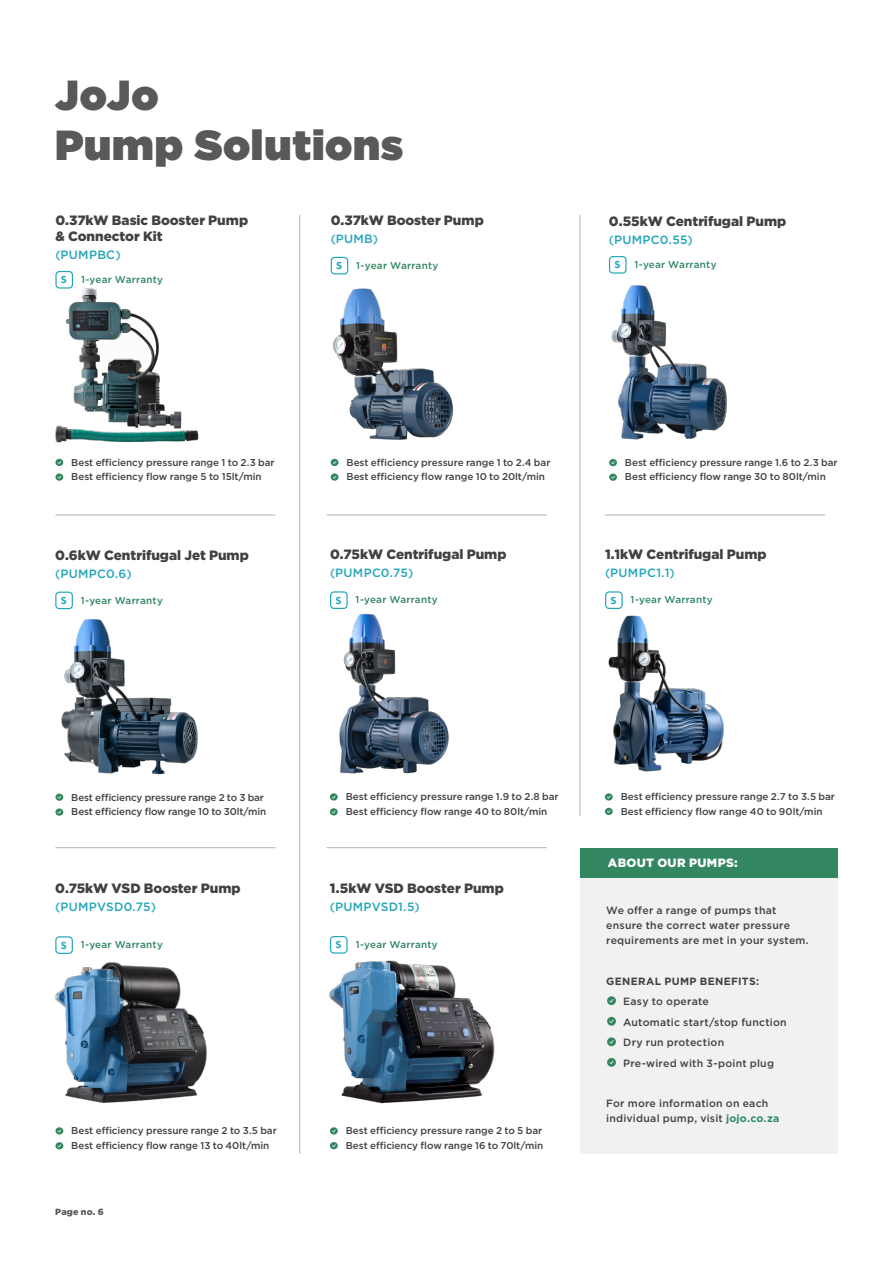
<style>
.page{position:relative;width:893px;height:1263px;background:#fff}
.page>*{position:absolute;margin:0;border:0;box-sizing:border-box;transform-origin:0 0}
.t1{font:900 42px/50.4px "Gotham";letter-spacing:.015em;color:#58595b}
.t2{font:900 13.5px/16.5px "Gotham";color:#414042}
.t3{font:500 12px "Gotham";letter-spacing:.025em;color:#23a5b9}
.t4{font:900 12px "Gotham";letter-spacing:.025em;color:#fff}
.t5{font:700 10.65px "Source Sans Pro";color:#23a5b9}
.t6{font:500 10.5px/15px "Gotham";letter-spacing:.02em;color:#414042}
.t7{font:700 10.5px "Gotham";letter-spacing:.035em;color:#414042}
.t8{font:500 9.9px/14.4px "Gotham";letter-spacing:-.005em;color:#414042}
.t9{font:500 9.9px "Gotham";letter-spacing:.02em;color:#328760}
.t10{font:900 9px "Gotham";letter-spacing:.02em;color:#58595b}
.s1{color:#39aec0}
.s2{font-weight:700;color:#2b8a65}
</style>
<div class="page">
<div style="left:609px;top:256px;width:18px;height:18px;border:1px solid #23a5b9;border-radius:3px"></div>
<img style="left:611px;top:285px;width:116px;height:155px">
<svg style="left:609px;top:459px;width:8px;height:7px"></svg>
<svg style="left:609px;top:474px;width:8px;height:7px"></svg>
<img style="left:333px;top:288px;width:121px;height:152px">
<div style="left:331px;top:257px;width:17px;height:17px;border:1px solid #23a5b9;border-radius:3px"></div>
<svg style="left:331px;top:459px;width:8px;height:7px"></svg>
<svg style="left:331px;top:473px;width:8px;height:8px"></svg>
<hr style="left:55px;top:515px;width:221px;height:1px;background:#b1b4b6">
<div style="left:55px;top:271px;width:18px;height:18px;border:1px solid #23a5b9;border-radius:3px"></div>
<svg style="left:55px;top:473px;width:8px;height:8px"></svg>
<img style="left:55px;top:274px;width:144px;height:192px">
<img style="left:330px;top:607px;width:119px;height:167px">
<div style="left:330px;top:591px;width:18px;height:18px;border:1px solid #23a5b9;border-radius:3px"></div>
<svg style="left:330px;top:793px;width:8px;height:7px"></svg>
<svg style="left:330px;top:808px;width:8px;height:7px"></svg>
<div style="left:605px;top:591px;width:18px;height:18px;border:1px solid #23a5b9;border-radius:3px"></div>
<svg style="left:605px;top:793px;width:8px;height:7px"></svg>
<svg style="left:605px;top:808px;width:8px;height:7px"></svg>
<img style="left:605px;top:602px;width:119px;height:170px">
<img style="left:61px;top:619px;width:137px;height:155px">
<div style="left:55px;top:592px;width:18px;height:17px;border:1px solid #23a5b9;border-radius:3px"></div>
<svg style="left:55px;top:793px;width:8px;height:8px"></svg>
<svg style="left:55px;top:808px;width:8px;height:8px"></svg>
<img style="left:55px;top:952px;width:152px;height:151px">
<div style="left:55px;top:936px;width:18px;height:18px;border:1px solid #23a5b9;border-radius:3px"></div>
<svg style="left:55px;top:1127px;width:8px;height:7px"></svg>
<svg style="left:55px;top:1142px;width:8px;height:7px"></svg>
<img style="left:329px;top:944px;width:166px;height:159px">
<div style="left:331px;top:936px;width:16px;height:17px;background:#fff;border-radius:3px"></div>
<div style="left:330px;top:936px;width:18px;height:18px;border:1px solid #23a5b9;border-radius:3px"></div>
<svg style="left:330px;top:1127px;width:8px;height:7px"></svg>
<svg style="left:330px;top:1142px;width:8px;height:7px"></svg>
<hr style="left:55px;top:847px;width:221px;height:1px;background:#b1b4b6">
<hr style="left:299px;top:215px;width:1px;height:939px;background:#b1b4b6">
<hr style="left:580px;top:215px;width:1px;height:601px;background:#b1b4b6">
<hr style="left:327px;top:515px;width:220px;height:1px;background:#b1b4b6">
<hr style="left:327px;top:847px;width:220px;height:1px;background:#b1b4b6">
<hr style="left:605px;top:515px;width:220px;height:1px;background:#b1b4b6">
<div style="left:580px;top:848px;width:258px;height:306px;background:#f1f1f2"></div>
<svg style="left:607px;top:996px;width:9px;height:9px"></svg>
<svg style="left:607px;top:1017px;width:9px;height:9px"></svg>
<svg style="left:607px;top:1037px;width:9px;height:9px"></svg>
<svg style="left:607px;top:1058px;width:9px;height:9px"></svg>
<div style="left:580px;top:848px;width:258px;height:29px;background:#328760"></div>
<h1 class="t1" style="left:55px;top:69px;width:349px">JoJo<br>Pump Solutions</h1>
<h2 class="t2" style="left:55px;top:212px;width:194px">0.37kW Basic Booster Pump &amp; Connector Kit</h2>
<p class="t3" style="left:55px;top:247px;width:67px"><span class="s1">(</span>PUMPBC<span class="s1">)</span></p>
<p class="t5" style="left:61px;top:272px;width:7px">S</p>
<p class="t9" style="left:81px;top:273px;width:84px">1-year Warranty</p>
<h2 class="t2" style="left:331px;top:212px;width:155px">0.37kW Booster Pump</h2>
<p class="t3" style="left:331px;top:231px;width:49px"><span class="s1">(</span>PUMB<span class="s1">)</span></p>
<p class="t5" style="left:336px;top:258px;width:7px">S</p>
<p class="t9" style="left:356px;top:259px;width:84px">1-year Warranty</p>
<h2 class="t2" style="left:609px;top:213px;width:179px">0.55kW Centrifugal Pump</h2>
<p class="t3" style="left:609px;top:232px;width:85px"><span class="s1">(</span>PUMPC0.55<span class="s1">)</span></p>
<p class="t5" style="left:614px;top:257px;width:7px">S</p>
<p class="t9" style="left:634px;top:258px;width:84px">1-year Warranty</p>
<p class="t8" style="left:71px;top:455px;width:205px">Best efficiency pressure range 1 to 2.3 bar<br>Best efficiency flow range 5 to 15lt/min</p>
<h2 class="t2" style="left:55px;top:546px;width:195px">0.6kW Centrifugal Jet Pump</h2>
<p class="t3" style="left:55px;top:565px;width:78px"><span class="s1">(</span>PUMPC0.6<span class="s1">)</span></p>
<p class="t5" style="left:61px;top:593px;width:7px">S</p>
<p class="t9" style="left:81px;top:593px;width:84px">1-year Warranty</p>
<p class="t8" style="left:346px;top:455px;width:205px">Best efficiency pressure range 1 to 2.4 bar<br>Best efficiency flow range 10 to 20lt/min</p>
<h2 class="t2" style="left:330px;top:546px;width:178px">0.75kW Centrifugal Pump</h2>
<p class="t3" style="left:330px;top:565px;width:85px"><span class="s1">(</span>PUMPC0.75<span class="s1">)</span></p>
<p class="t5" style="left:335px;top:593px;width:7px">S</p>
<p class="t9" style="left:356px;top:593px;width:84px">1-year Warranty</p>
<p class="t8" style="left:625px;top:455px;width:214px">Best efficiency pressure range 1.6 to 2.3 bar<br>Best efficiency flow range 30 to 80lt/min</p>
<h2 class="t2" style="left:605px;top:546px;width:163px">1.1kW Centrifugal Pump</h2>
<p class="t3" style="left:605px;top:565px;width:71px"><span class="s1">(</span>PUMPC1.1<span class="s1">)</span></p>
<p class="t5" style="left:610px;top:593px;width:7px">S</p>
<p class="t9" style="left:631px;top:593px;width:84px">1-year Warranty</p>
<p class="t8" style="left:71px;top:790px;width:196px">Best efficiency pressure range 2 to 3 bar<br>Best efficiency flow range 10 to 30lt/min</p>
<p class="t8" style="left:346px;top:790px;width:214px">Best efficiency pressure range 1.9 to 2.8 bar<br>Best efficiency flow range 40 to 80lt/min</p>
<p class="t8" style="left:621px;top:790px;width:216px">Best efficiency pressure range 2.7 to 3.5 bar<br>Best efficiency flow range 40 to 90lt/min</p>
<p class="t4" style="left:608px;top:854px;width:131px">ABOUT OUR PUMPS:</p>
<h2 class="t2" style="left:55px;top:880px;width:187px">0.75kW VSD Booster Pump</h2>
<p class="t3" style="left:55px;top:899px;width:102px"><span class="s1">(</span>PUMPVSD0.75<span class="s1">)</span></p>
<p class="t5" style="left:61px;top:938px;width:7px">S</p>
<p class="t9" style="left:81px;top:938px;width:84px">1-year Warranty</p>
<h2 class="t2" style="left:330px;top:880px;width:175px">1.5kW VSD Booster Pump</h2>
<p class="t3" style="left:330px;top:899px;width:91px"><span class="s1">(</span>PUMPVSD1.5<span class="s1">)</span></p>
<p class="t5" style="left:335px;top:937px;width:7px">S</p>
<p class="t9" style="left:356px;top:938px;width:84px">1-year Warranty</p>
<p class="t6" style="left:606px;top:902px;width:204px">We offer a range of pumps that ensure the correct water pressure requirements are met in your system.</p>
<p class="t7" style="left:606px;top:974px;width:154px">GENERAL PUMP BENEFITS:</p>
<p class="t6" style="left:623px;top:991px;width:165px;line-height:20.5px">Easy to operate<br>Automatic start/stop function<br>Dry run protection<br>Pre-wired with 3-point plug</p>
<p class="t6" style="left:606px;top:1095px;width:175px">For more information on each individual pump, visit <span class="s2">jojo.co.za</span></p>
<p class="t8" style="left:71px;top:1123px;width:207px">Best efficiency pressure range 2 to 3.5 bar<br>Best efficiency flow range 13 to 40lt/min</p>
<p class="t8" style="left:346px;top:1123px;width:199px">Best efficiency pressure range 2 to 5 bar<br>Best efficiency flow range 16 to 70lt/min</p>
<p class="t10" style="left:55px;top:1205px;width:50px">Page no. 6</p>
</div>
